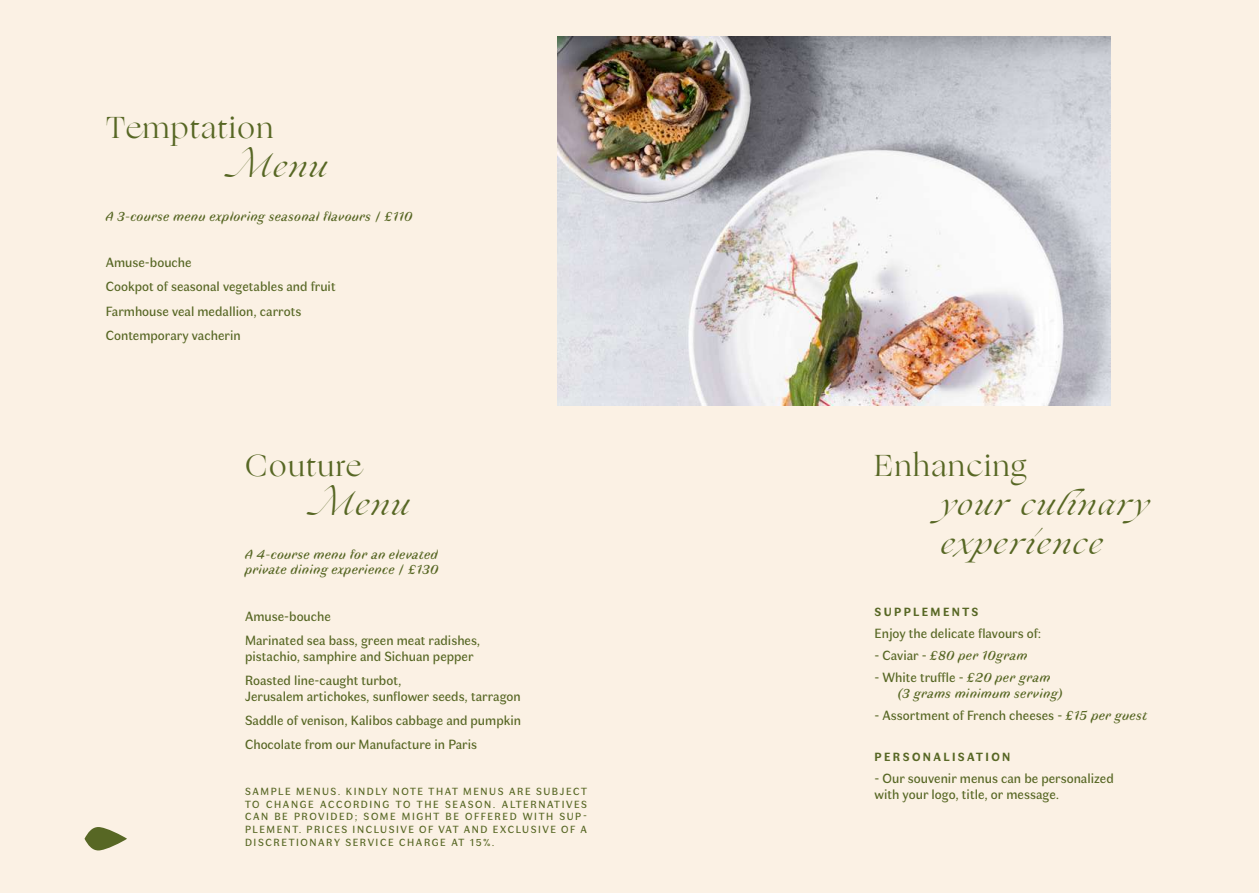
<style>
.page{position:relative;width:1259px;height:893px;background:#fbf1e4}
.page>*{position:absolute;margin:0;border:0;box-sizing:border-box;transform-origin:0 0}
.t1{font:italic 30px/39px "Ogg";letter-spacing:.05em;color:#576724}
.t2{font:30px "Ogg";letter-spacing:.05em;color:#576724}
.t3{font:13.5px/24.3px "Faune Text";color:#576724}
.t4{font:italic 13.5px/15.8px "Faune Text";letter-spacing:.015em;color:#576724}
.t5{font:700 12px "Faune Text";letter-spacing:.2em;color:#576724}
.t6{font:10.5px/12.8px "Faune Text";letter-spacing:.15em;color:#576724;text-align:justify}
.s1{font-style:normal}
.s2{font-style:italic}
</style>
<div class="page">
<img style="left:557px;top:36px;width:553px;height:369px">
<svg style="left:85px;top:827px;width:42px;height:23px"></svg>
<h1 class="t2" style="left:106px;top:108px;width:169px">Temptation</h1>
<h1 class="t1" style="left:226px;top:148px;width:103px">Menu</h1>
<p class="t4" style="left:106px;top:208px;width:308px">A 3-course menu exploring seasonal flavours / £110</p>
<p class="t3" style="left:106px;top:250px;width:231px">Amuse-bouche<br>Cookpot of seasonal vegetables and fruit<br>Farmhouse veal medallion, carrots<br>Contemporary vacherin</p>
<h1 class="t2" style="left:245px;top:446px;width:118px">Couture</h1>
<h1 class="t1" style="left:308px;top:486px;width:103px">Menu</h1>
<p class="t4" style="left:245px;top:546px;width:195px">A 4-course menu for an elevated private dining experience / £130</p>
<p class="t3" style="left:245px;top:604px;width:237px">Amuse-bouche<br>Marinated sea bass, green meat radishes,</p>
<p class="t3" style="left:245px;top:644px;width:230px">pistachio, samphire and Sichuan pepper<br>Roasted line-caught turbot,</p>
<p class="t3" style="left:245px;top:684px;width:277px;text-align:justify">Jerusalem artichokes, sunflower seeds, tarragon Saddle of venison, Kalibos cabbage and pumpkin Chocolate from our Manufacture in Paris</p>
<p class="t6" style="left:245px;top:784px;width:343px">SAMPLE MENUS. KINDLY NOTE THAT MENUS ARE SUBJECT TO CHANGE ACCORDING TO THE SEASON. ALTERNATIVES CAN BE PROVIDED; SOME MIGHT BE OFFERED WITH SUP-PLEMENT. PRICES INCLUSIVE OF VAT AND EXCLUSIVE OF A DISCRETIONARY SERVICE CHARGE AT 15%.</p>
<h1 class="t2" style="left:874px;top:446px;width:153px">Enhancing</h1>
<h1 class="t1" style="left:940px;top:486px;width:211px">your culinary experience</h1>
<p class="t5" style="left:874px;top:604px;width:105px">SUPPLEMENTS</p>
<p class="t3" style="left:874px;top:621px;width:168px">Enjoy the delicate flavours of:</p>
<p class="t4" style="left:874px;top:647px;width:155px"><span class="s1">- Caviar -</span> £80 per 10gram</p>
<p class="t4" style="left:897px;top:669px;width:167px;text-indent:-23px"><span class="s1">- White truffle -</span> £20 per gram (3 grams minimum serving)</p>
<p class="t3" style="left:874px;top:703px;width:274px">- Assortment of French cheeses - <span class="s2">£15 per guest</span></p>
<p class="t5" style="left:874px;top:748px;width:137px">PERSONALISATION</p>
<p class="t3" style="left:874px;top:770px;width:241px;line-height:15.8px">- Our souvenir menus can be personalized with your logo, title, or message.</p>
</div>
